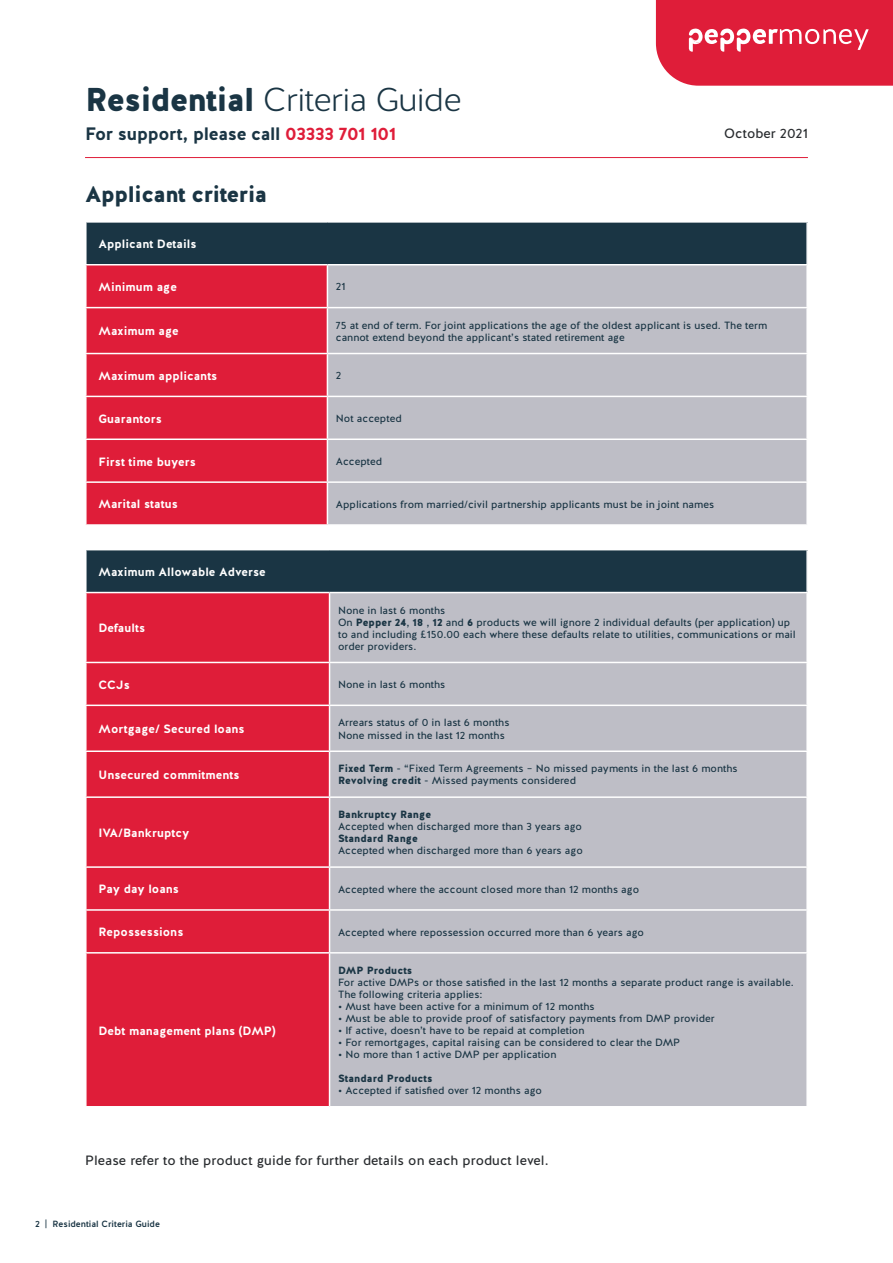
<style>
.page{position:relative;width:893px;height:1263px;background:#fff}
.page>*{position:absolute;margin:0;border:0;box-sizing:border-box;transform-origin:0 0}
.t1{font:300 33px "Halis R";letter-spacing:-.02em;color:#1a3544}
.t2{font:900 22.5px "Halis R";letter-spacing:-.02em;color:#1a3544}
.t3{font:700 18px "Halis R";letter-spacing:-.02em;color:#1a3544}
.Body{font:13.5px "Halis R";color:#292c2f}
.Left_Collum_Text{font:700 12px "Halis R";color:#fff}
.Table_Header_Text{font:700 12px "Halis R";color:#fff}
.Right_Collum_Text{font:10.5px/12px "Halis R";color:#1a3544}
.Right_Collum_Text-2{font:900 10.5px "Halis R";color:#1a3544}
.t4{font:500 9px "Halis R";color:#1a3544}
.s1{font-weight:900}
.s2{color:#df1d39}
</style>
<div class="page">
<svg style="left:656px;top:0;width:237px;height:86px;background:#e1304a"></svg>
<hr style="left:85px;top:157px;width:723px;height:1px;background:#df1d39">
<div style="left:86px;top:222px;width:721px;height:43px;background:#1a3544"></div>
<div style="left:87px;top:265px;width:240px;height:259px;background:#df1d39"></div>
<div style="left:328px;top:265px;width:478px;height:259px;background:#bebec6"></div>
<hr style="left:85px;top:221px;width:242px;height:2px;background:#fff">
<hr style="left:85px;top:223px;width:2px;height:41px;background:#fff">
<hr style="left:327px;top:221px;width:481px;height:2px;background:#fff">
<hr style="left:806px;top:223px;width:2px;height:41px;background:#fff">
<hr style="left:85px;top:264px;width:242px;height:1px;background:#fff">
<hr style="left:327px;top:264px;width:481px;height:1px;background:#fff">
<hr style="left:85px;top:307px;width:242px;height:1px;background:#fff">
<hr style="left:327px;top:307px;width:481px;height:1px;background:#fff">
<hr style="left:85px;top:353px;width:242px;height:1px;background:#fff">
<hr style="left:327px;top:353px;width:481px;height:1px;background:#fff">
<hr style="left:85px;top:396px;width:242px;height:1px;background:#fff">
<hr style="left:327px;top:396px;width:481px;height:1px;background:#fff">
<hr style="left:85px;top:438px;width:242px;height:2px;background:#fff">
<hr style="left:327px;top:438px;width:481px;height:2px;background:#fff">
<hr style="left:85px;top:481px;width:242px;height:2px;background:#fff">
<hr style="left:327px;top:481px;width:481px;height:2px;background:#fff">
<div style="left:86px;top:550px;width:721px;height:42px;background:#1a3544"></div>
<div style="left:87px;top:593px;width:242px;height:513px;background:#df1d39"></div>
<div style="left:330px;top:593px;width:476px;height:513px;background:#bebec6"></div>
<hr style="left:85px;top:550px;width:2px;height:42px;background:#fff">
<hr style="left:806px;top:550px;width:2px;height:42px;background:#fff">
<hr style="left:85px;top:662px;width:245px;height:1px;background:#fff">
<hr style="left:330px;top:662px;width:478px;height:1px;background:#fff">
<hr style="left:85px;top:704px;width:245px;height:2px;background:#fff">
<hr style="left:330px;top:704px;width:478px;height:2px;background:#fff">
<hr style="left:85px;top:750px;width:245px;height:2px;background:#fff">
<hr style="left:330px;top:750px;width:478px;height:2px;background:#fff">
<hr style="left:85px;top:796px;width:245px;height:2px;background:#fff">
<hr style="left:330px;top:796px;width:478px;height:2px;background:#fff">
<hr style="left:85px;top:866px;width:245px;height:2px;background:#fff">
<hr style="left:330px;top:866px;width:478px;height:2px;background:#fff">
<hr style="left:85px;top:909px;width:245px;height:2px;background:#fff">
<hr style="left:330px;top:909px;width:478px;height:2px;background:#fff">
<hr style="left:85px;top:952px;width:245px;height:1px;background:#fff">
<hr style="left:330px;top:952px;width:478px;height:1px;background:#fff">
<h1 class="t1" style="left:85px;top:79px;width:378px"><span class="s1">Residential</span> Criteria Guide</h1>
<h3 class="t3" style="left:85px;top:122px;width:313px">For support, please call <span class="s2">03333 701 101</span></h3>
<p class="Body" style="left:724px;top:124px;width:85px">October 2021</p>
<h2 class="t2" style="left:85px;top:180px;width:184px">Applicant criteria</h2>
<p class="Table_Header_Text" style="left:99px;top:236px;width:100px">Applicant Details</p>
<p class="Left_Collum_Text" style="left:99px;top:279px;width:80px">Minimum age</p>
<p class="Right_Collum_Text" style="left:336px;top:281px;width:11px">21</p>
<p class="Left_Collum_Text" style="left:99px;top:323px;width:82px">Maximum age</p>
<p class="Right_Collum_Text" style="left:336px;top:319px;width:433px">75 at end of term. For joint applications the age of the oldest applicant is used. The term cannot extend beyond the applicant’s stated retirement age</p>
<p class="Left_Collum_Text" style="left:99px;top:368px;width:120px">Maximum applicants</p>
<p class="Right_Collum_Text" style="left:336px;top:370px;width:7px">2</p>
<p class="Left_Collum_Text" style="left:99px;top:411px;width:65px">Guarantors</p>
<p class="Right_Collum_Text" style="left:336px;top:413px;width:67px">Not accepted</p>
<p class="Left_Collum_Text" style="left:99px;top:454px;width:99px">First time buyers</p>
<p class="Right_Collum_Text" style="left:336px;top:455px;width:48px">Accepted</p>
<p class="Left_Collum_Text" style="left:99px;top:496px;width:81px">Marital status</p>
<p class="Right_Collum_Text" style="left:336px;top:498px;width:380px">Applications from married/civil partnership applicants must be in joint names</p>
<p class="Table_Header_Text" style="left:99px;top:564px;width:169px">Maximum Allowable Adverse</p>
<p class="Left_Collum_Text" style="left:99px;top:620px;width:48px">Defaults</p>
<p class="Right_Collum_Text" style="left:338px;top:604px;width:109px">None in last 6 months</p>
<p class="Right_Collum_Text" style="left:338px;top:616px;width:459px">On <span class="s1">Pepper 24</span>, <span class="s1">18</span> , <span class="s1">12</span> and <span class="s1">6</span> products we will ignore 2 individual defaults (per application) up to and including £150.00 each where these defaults relate to utilities, communications or mail order providers.</p>
<p class="Left_Collum_Text" style="left:99px;top:677px;width:33px">CCJs</p>
<p class="Right_Collum_Text" style="left:338px;top:679px;width:109px">None in last 6 months</p>
<p class="Left_Collum_Text" style="left:99px;top:721px;width:148px">Mortgage/ Secured loans</p>
<p class="Right_Collum_Text" style="left:338px;top:717px;width:173px">Arrears status of 0 in last 6 months</p>
<p class="Right_Collum_Text" style="left:338px;top:729px;width:168px">None missed in the last 12 months</p>
<p class="Left_Collum_Text" style="left:99px;top:767px;width:142px">Unsecured commitments</p>
<p class="Right_Collum_Text" style="left:338px;top:763px;width:401px"><span class="s1">Fixed Term</span> - “Fixed Term Agreements – No missed payments in the last 6 months</p>
<p class="Right_Collum_Text" style="left:338px;top:775px;width:240px"><span class="s1">Revolving credit</span> - Missed payments considered</p>
<p class="Left_Collum_Text" style="left:99px;top:825px;width:92px">IVA/Bankruptcy</p>
<p class="Right_Collum_Text-2" style="left:338px;top:808px;width:95px">Bankruptcy Range</p>
<p class="Right_Collum_Text" style="left:338px;top:821px;width:246px">Accepted when discharged more than 3 years ago</p>
<p class="Right_Collum_Text-2" style="left:338px;top:832px;width:81px">Standard Range</p>
<p class="Right_Collum_Text" style="left:338px;top:845px;width:246px">Accepted when discharged more than 6 years ago</p>
<p class="Left_Collum_Text" style="left:99px;top:881px;width:82px">Pay day loans</p>
<p class="Right_Collum_Text" style="left:338px;top:883px;width:303px">Accepted where the account closed more than 12 months ago</p>
<p class="Left_Collum_Text" style="left:99px;top:924px;width:86px">Repossessions</p>
<p class="Right_Collum_Text" style="left:338px;top:926px;width:307px">Accepted where repossession occurred more than 6 years ago</p>
<p class="Left_Collum_Text" style="left:99px;top:1023px;width:179px">Debt management plans (DMP)</p>
<p class="Right_Collum_Text-2" style="left:338px;top:963px;width:76px">DMP Products</p>
<p class="Right_Collum_Text" style="left:338px;top:976px;width:457px">For active DMPs or those satisfied in the last 12 months a separate product range is available.<br>The following criteria applies:</p>
<p class="Right_Collum_Text" style="left:338px;top:1000px;width:258px">• Must have been active for a minimum of 12 months</p>
<p class="Right_Collum_Text" style="left:338px;top:1012px;width:378px">• Must be able to provide proof of satisfactory payments from DMP provider</p>
<p class="Right_Collum_Text" style="left:338px;top:1024px;width:248px">• If active, doesn’t have to be repaid at completion</p>
<p class="Right_Collum_Text" style="left:338px;top:1036px;width:344px">• For remortgages, capital raising can be considered to clear the DMP</p>
<p class="Right_Collum_Text" style="left:338px;top:1048px;width:220px">• No more than 1 active DMP per application</p>
<p class="Right_Collum_Text-2" style="left:338px;top:1071px;width:96px">Standard Products</p>
<p class="Right_Collum_Text" style="left:338px;top:1084px;width:205px">• Accepted if satisfied over 12 months ago</p>
<p class="Body" style="left:85px;top:1152px;width:465px">Please refer to the product guide for further details on each product level.</p>
<p class="t4" style="left:35px;top:1218px;width:126px">2 | Residential Criteria Guide</p>
</div>
